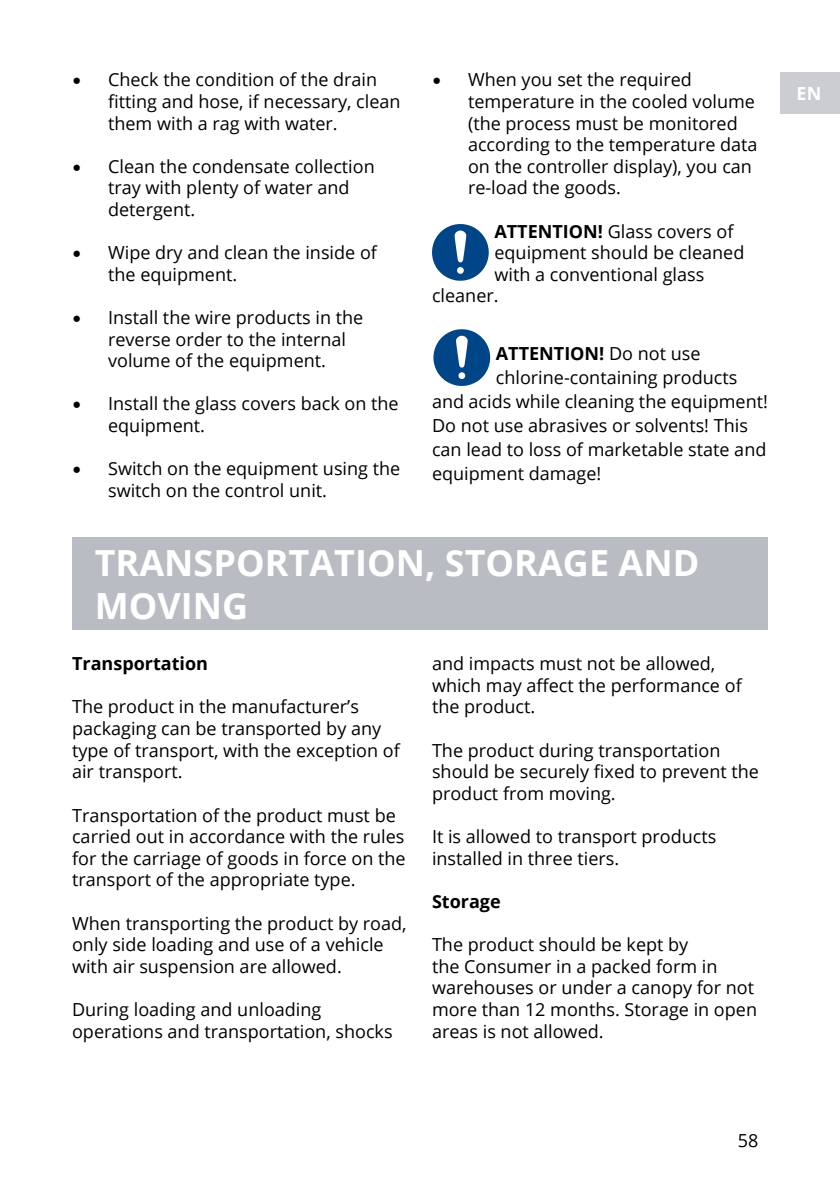
<style>
.page{position:relative;width:840px;height:1191px;background:#fff}
.page>*{position:absolute;margin:0;border:0;box-sizing:border-box;transform-origin:0 0}
.t1{font:700 36px/43.2px "Open Sans";color:#fff}
.t2{font:18px/21.6px "Open Sans";color:#000}
.t3{font:700 18px "Open Sans";color:#000}
.t4{font:18px "Open Sans";color:#000}
.t5{font:700 18px "Open Sans";color:#fff}
.s1{font-family:"Minion Pro";font-size:24px}
.s2{font-weight:700}
.s3{font-weight:400}
</style>
<div class="page">
<div style="left:780px;top:72px;width:59px;height:41px;background:#cbcdd3"></div>
<svg style="left:432px;top:224px;width:57px;height:57px"></svg>
<svg style="left:433px;top:329px;width:58px;height:57px"></svg>
<div style="left:72px;top:537px;width:695px;height:92px;background:#b9bcc3"></div>
<p class="t2" style="left:108px;top:69px;width:294px;text-indent:-36px"><span class="s1">•</span> Check the condition of the drain fitting and hose, if necessary, clean them with a rag with water.</p>
<p class="t2" style="left:108px;top:155px;width:268px;text-indent:-36px"><span class="s1">•</span> Clean the condensate collection tray with plenty of water and detergent.</p>
<p class="t2" style="left:108px;top:241px;width:270px;text-indent:-36px"><span class="s1">•</span> Wipe dry and clean the inside of the equipment.</p>
<p class="t2" style="left:108px;top:306px;width:256px;text-indent:-36px"><span class="s1">•</span> Install the wire products in the reverse order to the internal volume of the equipment.</p>
<p class="t2" style="left:108px;top:393px;width:292px;text-indent:-36px"><span class="s1">•</span> Install the glass covers back on the equipment.</p>
<p class="t2" style="left:108px;top:457px;width:293px;text-indent:-36px"><span class="s1">•</span> Switch on the equipment using the switch on the control unit.</p>
<p class="t2" style="left:468px;top:69px;width:291px;text-indent:-36px"><span class="s1">•</span> When you set the required temperature in the cooled volume (the process must be monitored according to the temperature data on the controller display), you can re-load the goods.</p>
<p class="t2" style="left:494px;top:220px;width:240px"><span class="s2">ATTENTION!</span> Glass covers of</p>
<p class="t2" style="left:494px;top:241px;width:251px">equipment should be cleaned</p>
<p class="t2" style="left:494px;top:263px;width:211px">with a conventional glass</p>
<p class="t2" style="left:432px;top:285px;width:68px">cleaner.</p>
<p class="t3" style="left:495px;top:341px;width:206px">ATTENTION! <span class="s3">Do not use</span></p>
<p class="t2" style="left:495px;top:366px;width:243px">chlorine-containing products</p>
<p class="t2" style="left:432px;top:390px;width:337px">and acids while cleaning the equipment!</p>
<p class="t2" style="left:432px;top:414px;width:317px">Do not use abrasives or solvents! This</p>
<p class="t2" style="left:432px;top:438px;width:336px">can lead to loss of marketable state and</p>
<p class="t2" style="left:432px;top:462px;width:171px">equipment damage!</p>
<h1 class="t1" style="left:95px;top:540px;width:606px">TRANSPORTATION, STORAGE AND<br>MOVING</h1>
<p class="t3" style="left:72px;top:651px;width:137px">Transportation</p>
<p class="t2" style="left:72px;top:695px;width:329px">The product in the manufacturer’s packaging can be transported by any type of transport, with the exception of air transport.</p>
<p class="t2" style="left:72px;top:803px;width:335px">Transportation of the product must be carried out in accordance with the rules for the carriage of goods in force on the transport of the appropriate type.</p>
<p class="t2" style="left:72px;top:911px;width:336px">When transporting the product by road, only side loading and use of a vehicle with air suspension are allowed.</p>
<p class="t2" style="left:72px;top:998px;width:322px">During loading and unloading operations and transportation, shocks</p>
<p class="t2" style="left:432px;top:652px;width:311px">and impacts must not be allowed, which may affect the performance of the product.</p>
<p class="t2" style="left:432px;top:739px;width:328px">The product during transportation should be securely fixed to prevent the product from moving.</p>
<p class="t2" style="left:432px;top:825px;width:286px">It is allowed to transport products installed in three tiers.</p>
<p class="t3" style="left:432px;top:888px;width:70px">Storage</p>
<p class="t2" style="left:432px;top:933px;width:326px">The product should be kept by<br>the Consumer in a packed form in warehouses or under a canopy for not more than 12 months. Storage in open areas is not allowed.</p>
<p class="t5" style="left:796px;top:80px;width:26px">EN</p>
<p class="t4" style="left:737px;top:1128px;width:22px">58</p>
</div>
